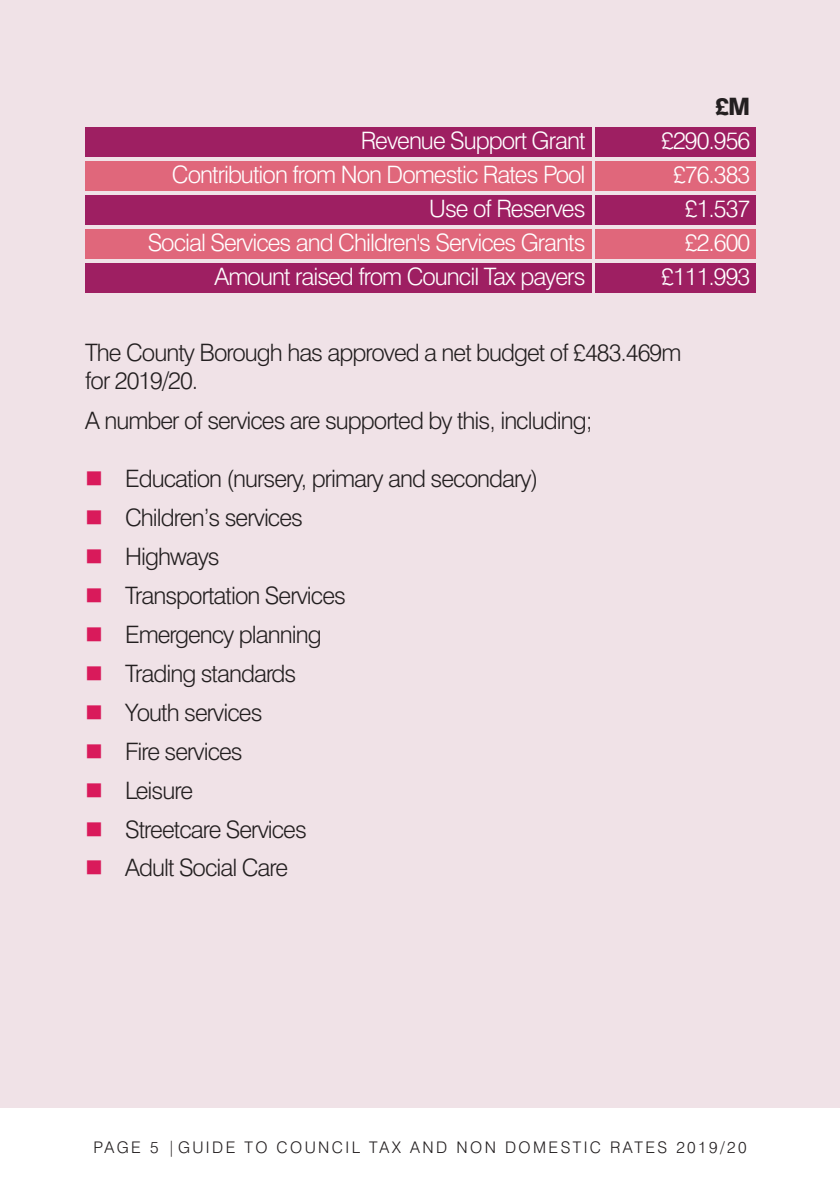
<style>
.page{position:relative;width:840px;height:1191px;background:#fff}
.page>*{position:absolute;margin:0;border:0;box-sizing:border-box;transform-origin:0 0}
.t1{font:300 24px/28.8px "Swiss 721 BT";letter-spacing:-.04em;color:#231f20}
.t2{font:300 24px "Swiss 721 BT";letter-spacing:-.04em;color:#fff}
.t3{font:800 24px "Swiss 721 BT";color:#231f20}
.t4{font:300 16px "Swiss 721 BT";letter-spacing:.15em;color:#231f20}
.s1{color:#d91a5b}
</style>
<div class="page">
<div style="left:0;top:0;width:839px;height:1108px;background:#f0e2e7"></div>
<div style="left:85px;top:127px;width:506px;height:30px;background:#9e1f62"></div>
<div style="left:595px;top:127px;width:161px;height:30px;background:#9e1f62"></div>
<div style="left:85px;top:161px;width:506px;height:30px;background:#e0677b"></div>
<div style="left:595px;top:161px;width:161px;height:30px;background:#e0677b"></div>
<div style="left:85px;top:195px;width:506px;height:30px;background:#9e1f62"></div>
<div style="left:595px;top:195px;width:161px;height:30px;background:#9e1f62"></div>
<div style="left:85px;top:229px;width:506px;height:30px;background:#e0677b"></div>
<div style="left:595px;top:229px;width:161px;height:30px;background:#e0677b"></div>
<div style="left:85px;top:263px;width:506px;height:29px;background:#9e1f62"></div>
<div style="left:595px;top:263px;width:161px;height:29px;background:#9e1f62"></div>
<p class="t3" style="left:714px;top:98px;width:37px">£M</p>
<p class="t2" style="left:360px;top:132px;width:226px">Revenue Support Grant</p>
<p class="t2" style="left:661px;top:132px;width:91px">£290.956</p>
<p class="t2" style="left:172px;top:166px;width:415px">Contribution from Non Domestic Rates Pool</p>
<p class="t2" style="left:672px;top:166px;width:79px">£76.383</p>
<p class="t2" style="left:429px;top:200px;width:158px">Use of Reserves</p>
<p class="t2" style="left:684px;top:200px;width:67px">£1.537</p>
<p class="t2" style="left:148px;top:234px;width:439px">Social Services and Children's Services Grants</p>
<p class="t2" style="left:684px;top:234px;width:67px">£2.600</p>
<p class="t2" style="left:214px;top:267px;width:372px">Amount raised from Council Tax payers</p>
<p class="t2" style="left:661px;top:267px;width:91px">£111.993</p>
<p class="t1" style="left:85px;top:340px;width:597px">The County Borough has approved a net budget of £483.469m for 2019/20.</p>
<p class="t1" style="left:85px;top:409px;width:508px">A number of services are supported by this, including;</p>
<p class="t1" style="left:85px;top:466px;width:454px"><span class="s1">■</span> Education (nursery, primary and secondary)</p>
<p class="t1" style="left:85px;top:505px;width:219px"><span class="s1">■</span> Children’s services</p>
<p class="t1" style="left:85px;top:544px;width:136px"><span class="s1">■</span> Highways</p>
<p class="t1" style="left:85px;top:583px;width:262px"><span class="s1">■</span> Transportation Services</p>
<p class="t1" style="left:85px;top:622px;width:238px"><span class="s1">■</span> Emergency planning</p>
<p class="t1" style="left:85px;top:661px;width:212px"><span class="s1">■</span> Trading standards</p>
<p class="t1" style="left:85px;top:700px;width:179px"><span class="s1">■</span> Youth services</p>
<p class="t1" style="left:85px;top:739px;width:159px"><span class="s1">■</span> Fire services</p>
<p class="t1" style="left:85px;top:778px;width:109px"><span class="s1">■</span> Leisure</p>
<p class="t1" style="left:85px;top:817px;width:223px"><span class="s1">■</span> Streetcare Services</p>
<p class="t1" style="left:85px;top:856px;width:204px"><span class="s1">■</span> Adult Social Care</p>
<p class="t4" style="left:93px;top:1141px;width:654px">PAGE 5 |GUIDE TO COUNCIL TAX AND NON DOMESTIC RATES 2019/20</p>
</div>
